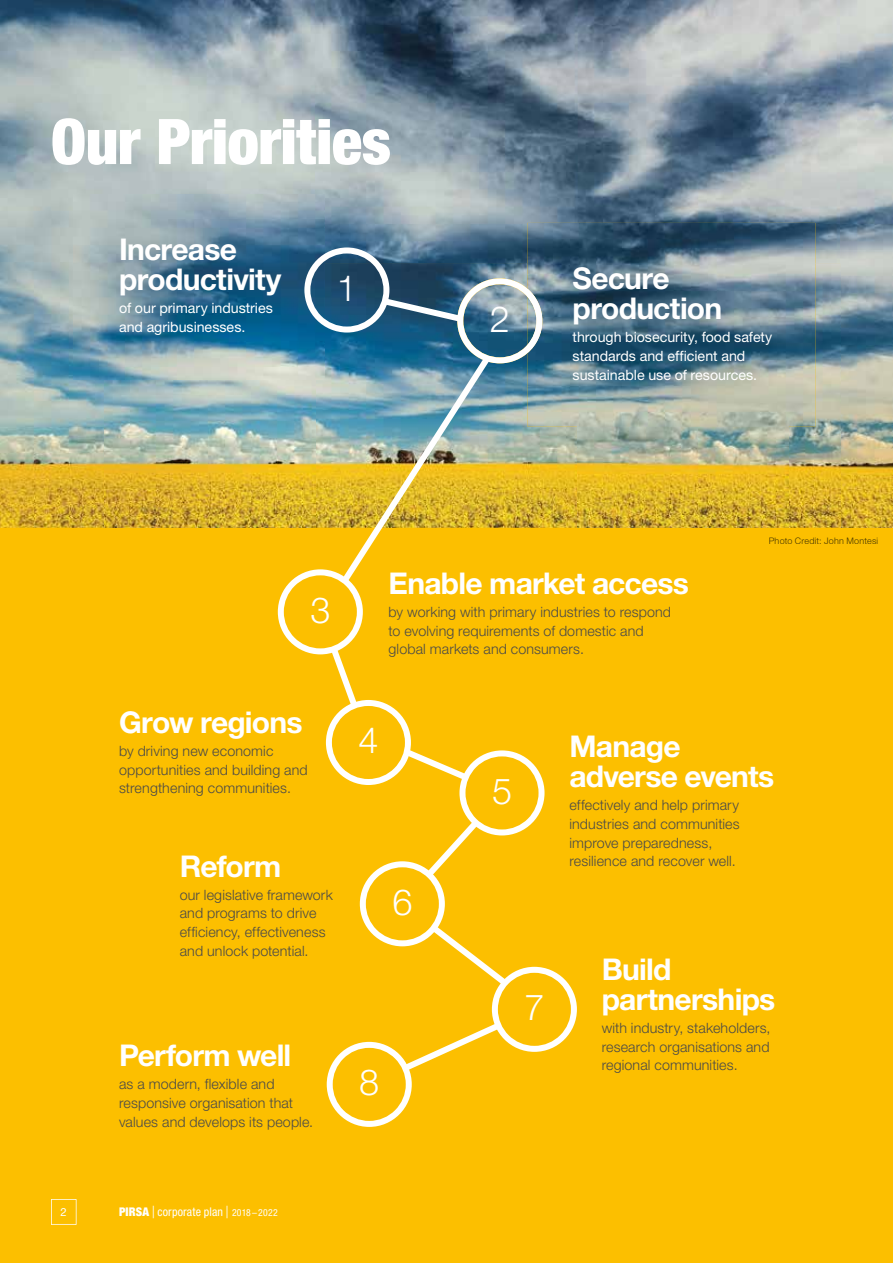
<style>
.page{position:relative;width:893px;height:1263px;background:#fcbf00}
.page>*{position:absolute;margin:0;border:0;box-sizing:border-box;transform-origin:0 0}
.t1{font:900 condensed 63px "Helvetica Neue LT Std";letter-spacing:-.005em;color:#fff}
.t2{font:300 36px "Helvetica Neue LT Std";color:#fff}
.t3{font:700 30px/30px "Helvetica Neue LT Std";letter-spacing:-.025em;color:#fff}
.t4{font:300 14.25px/18.8px "Helvetica Neue LT Std";letter-spacing:.01em;color:#4a4a49}
.t5{font:14.25px/18.8px "Helvetica Neue LT Std";color:#fff}
.t6{font:condensed 12px "Helvetica Neue LT Std";letter-spacing:.01em;color:#fff}
.t7{font:11.25px "Helvetica Neue LT Std";color:#fff}
.t8{font:condensed 9.75px "Helvetica Neue LT Std";letter-spacing:.03em;color:#fff}
.t9{font:300 9px "Helvetica Neue LT Std";letter-spacing:.025em;color:#483800}
.s1{font-size:16.8px}
.s2{font-weight:900}
</style>
<div class="page">
<img style="left:0;top:0;width:315px;height:211px">
<img style="left:315px;top:0;width:525px;height:263px">
<img style="left:840px;top:0;width:53px;height:528px">
<img style="left:0;top:211px;width:105px;height:317px">
<img style="left:788px;top:263px;width:53px;height:265px">
<img style="left:105px;top:379px;width:173px;height:149px">
<img style="left:578px;top:427px;width:210px;height:101px">
<img style="left:74px;top:194px;width:250px;height:185px">
<img style="left:527px;top:223px;width:288px;height:204px">
<img style="left:278px;top:247px;width:299px;height:880px">
<svg style="left:51px;top:1199px;width:26px;height:26px"></svg>
<h1 class="t1" style="left:51px;top:103px;width:341px">Our Priorities</h1>
<h3 class="t3" style="left:119px;top:233px;width:164px">Increase productivity</h3>
<p class="t5" style="left:119px;top:298px;width:155px">of our primary industries and agribusinesses.</p>
<h2 class="t2" style="left:337px;top:266px;width:22px">1</h2>
<h2 class="t2" style="left:490px;top:297px;width:22px">2</h2>
<h3 class="t3" style="left:573px;top:263px;width:151px">Secure production</h3>
<p class="t5" style="left:573px;top:327px;width:201px">through biosecurity, food safety standards and efficient and sustainable use of resources.</p>
<p class="t9" style="left:769px;top:535px;width:111px">Photo Credit: John Montesi</p>
<h2 class="t2" style="left:310px;top:588px;width:22px">3</h2>
<h3 class="t3" style="left:119px;top:707px;width:185px">Grow regions</h3>
<p class="t4" style="left:119px;top:741px;width:190px">by driving new economic opportunities and building and strengthening communities.</p>
<h3 class="t3" style="left:180px;top:850px;width:103px">Reform</h3>
<p class="t4" style="left:180px;top:885px;width:155px">our legislative framework and programs to drive efficiency, effectiveness and unlock potential.</p>
<h3 class="t3" style="left:119px;top:1040px;width:174px">Perform well</h3>
<p class="t4" style="left:119px;top:1074px;width:196px">as a modern, flexible and responsive organisation that values and develops its people.</p>
<h3 class="t3" style="left:389px;top:567px;width:302px">Enable market access</h3>
<p class="t4" style="left:389px;top:602px;width:284px">by working with primary industries to respond to evolving requirements of domestic and global markets and consumers.</p>
<h2 class="t2" style="left:358px;top:718px;width:22px">4</h2>
<h2 class="t2" style="left:392px;top:880px;width:22px">6</h2>
<h2 class="t2" style="left:359px;top:1060px;width:22px">8</h2>
<h2 class="t2" style="left:492px;top:769px;width:22px">5</h2>
<h3 class="t3" style="left:569px;top:731px;width:206px">Manage adverse events</h3>
<p class="t4" style="left:569px;top:795px;width:172px">effectively and help primary industries and communities improve preparedness, resilience and recover well.</p>
<h2 class="t2" style="left:524px;top:985px;width:22px">7</h2>
<h3 class="t3" style="left:602px;top:953px;width:175px">Build partnerships</h3>
<p class="t4" style="left:602px;top:1018px;width:170px;text-align:justify">with industry, stakeholders, research organisations and regional communities.</p>
<p class="t7" style="left:61px;top:1205px;width:8px">2</p>
<p class="t8" style="left:226px;top:1207px;width:53px"><span class="s1">|</span> 2018 – 2022</p>
<p class="t6" style="left:119px;top:1205px;width:105px"><span class="s2">PIRSA</span> <span class="s1">|</span> corporate plan</p>
</div>
